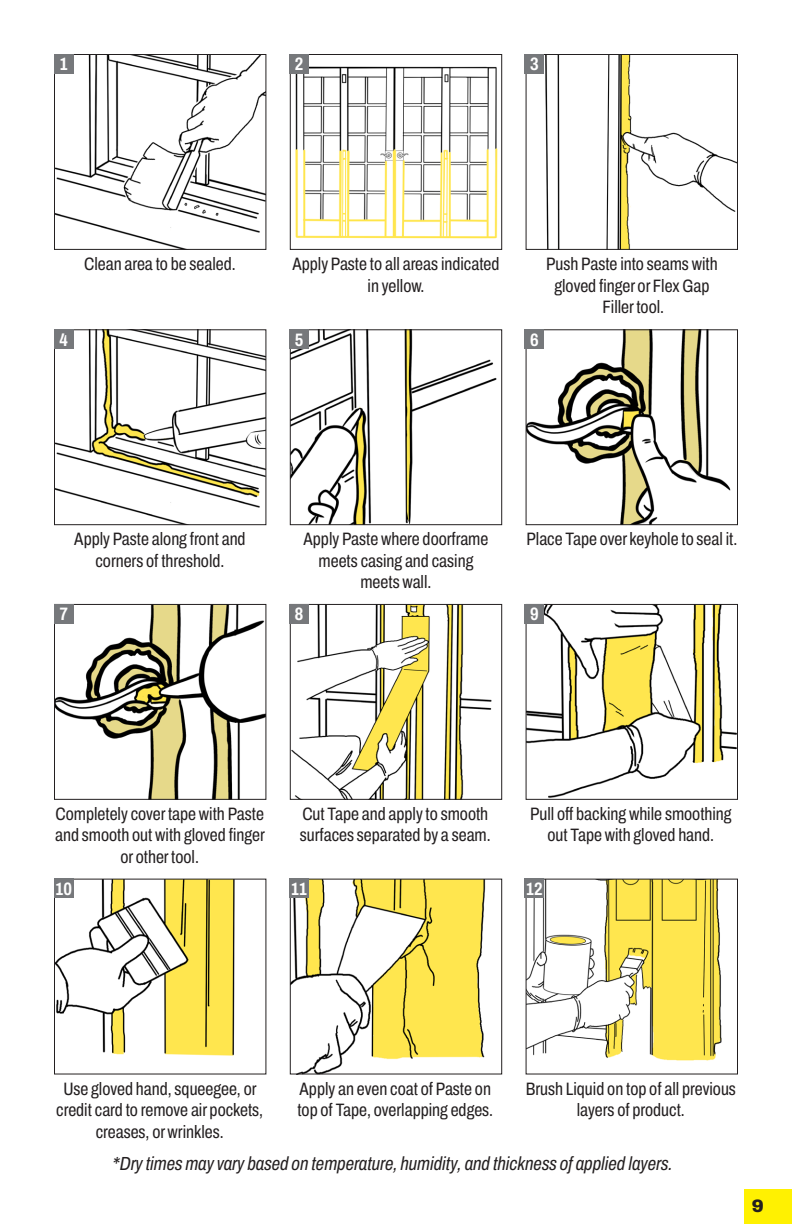
<style>
.page{position:relative;width:792px;height:1224px;background:#fff}
.page>*{position:absolute;margin:0;border:0;box-sizing:border-box;transform-origin:0 0}
.t1{font:italic 19px "Archivo Condensed";color:#231f20}
.t2{font:18px/21.6px "Archivo Condensed";color:#231f20;text-align:center}
.t3{font:700 18px "Archivo Condensed";color:#fff}
.t4{font:900 18px "Archivo";color:#231f20}
</style>
<div class="page">
<div style="left:745px;top:1189px;width:47px;height:35px;background:#fff101"></div>
<img style="left:56px;top:56px;width:208px;height:192px">
<div style="left:54px;top:54px;width:212px;height:196px;border:1px solid #231f20"></div>
<img style="left:56px;top:331px;width:208px;height:192px">
<div style="left:54px;top:329px;width:212px;height:196px;border:1px solid #231f20"></div>
<img style="left:56px;top:606px;width:208px;height:192px">
<div style="left:54px;top:604px;width:212px;height:196px;border:1px solid #231f20"></div>
<img style="left:56px;top:881px;width:179px;height:175px">
<img style="left:292px;top:66px;width:206px;height:173px">
<div style="left:290px;top:54px;width:212px;height:196px;border:1px solid #231f20"></div>
<img style="left:292px;top:331px;width:205px;height:192px">
<div style="left:290px;top:329px;width:212px;height:196px;border:1px solid #231f20"></div>
<img style="left:292px;top:606px;width:200px;height:192px">
<div style="left:290px;top:604px;width:212px;height:196px;border:1px solid #231f20"></div>
<img style="left:292px;top:881px;width:194px;height:192px">
<div style="left:290px;top:879px;width:212px;height:196px;border:1px solid #231f20"></div>
<img style="left:528px;top:56px;width:208px;height:192px">
<div style="left:526px;top:54px;width:212px;height:196px;border:1px solid #231f20"></div>
<img style="left:528px;top:331px;width:203px;height:192px">
<div style="left:526px;top:329px;width:212px;height:196px;border:1px solid #231f20"></div>
<img style="left:528px;top:606px;width:208px;height:192px">
<div style="left:526px;top:604px;width:212px;height:196px;border:1px solid #231f20"></div>
<img style="left:528px;top:881px;width:194px;height:180px">
<div style="left:526px;top:879px;width:212px;height:196px;border:1px solid #231f20"></div>
<div style="left:54px;top:329px;width:19px;height:20px;background:#76787b"></div>
<div style="left:54px;top:604px;width:19px;height:19px;background:#76787b"></div>
<div style="left:54px;top:879px;width:19px;height:19px;background:#76787b"></div>
<div style="left:289px;top:54px;width:20px;height:19px;background:#76787b"></div>
<div style="left:54px;top:54px;width:19px;height:19px;background:#76787b"></div>
<div style="left:289px;top:329px;width:20px;height:20px;background:#76787b"></div>
<div style="left:289px;top:604px;width:20px;height:19px;background:#76787b"></div>
<div style="left:289px;top:879px;width:20px;height:19px;background:#76787b"></div>
<div style="left:525px;top:54px;width:19px;height:19px;background:#76787b"></div>
<div style="left:525px;top:329px;width:19px;height:20px;background:#76787b"></div>
<div style="left:525px;top:604px;width:19px;height:19px;background:#76787b"></div>
<div style="left:525px;top:879px;width:19px;height:19px;background:#76787b"></div>
<p class="t3" style="left:60px;top:51px;width:9px">1</p>
<p class="t3" style="left:295px;top:51px;width:10px">2</p>
<p class="t3" style="left:530px;top:51px;width:10px">3</p>
<p class="t3" style="left:60px;top:326px;width:10px">4</p>
<p class="t2" style="left:84px;top:253px;width:153px">Clean area to be sealed.</p>
<p class="t2" style="left:292px;top:253px;width:209px">Apply Paste to all areas indicated in yellow.</p>
<p class="t2" style="left:546px;top:253px;width:173px">Push Paste into seams with gloved finger or Flex Gap<br>Filler tool.</p>
<p class="t3" style="left:295px;top:326px;width:10px">5</p>
<p class="t3" style="left:530px;top:326px;width:10px">6</p>
<p class="t2" style="left:74px;top:528px;width:173px">Apply Paste along front and corners of threshold.</p>
<p class="t2" style="left:304px;top:528px;width:186px">Apply Paste where doorframe meets casing and casing meets wall.</p>
<p class="t2" style="left:527px;top:528px;width:212px">Place Tape over keyhole to seal it.</p>
<p class="t3" style="left:60px;top:601px;width:10px">7</p>
<p class="t3" style="left:295px;top:601px;width:10px">8</p>
<p class="t3" style="left:530px;top:601px;width:10px">9</p>
<p class="t2" style="left:55px;top:803px;width:211px">Completely cover tape with Paste and smooth out with gloved finger or other tool.</p>
<p class="t2" style="left:300px;top:803px;width:192px;text-align:left">Cut Tape and apply to smooth surfaces separated by a seam.</p>
<p class="t2" style="left:530px;top:803px;width:203px">Pull off backing while smoothing out Tape with gloved hand.</p>
<p class="t3" style="left:56px;top:875px;width:18px">10</p>
<p class="t3" style="left:291px;top:875px;width:17px">11</p>
<p class="t3" style="left:526px;top:875px;width:18px">12</p>
<p class="t2" style="left:56px;top:1078px;width:209px">Use gloved hand, squeegee, or credit card to remove air pockets, creases, or wrinkles.</p>
<p class="t2" style="left:297px;top:1078px;width:197px;text-align:left">Apply an even coat of Paste on top of Tape, overlapping edges.</p>
<p class="t2" style="left:526px;top:1078px;width:212px">Brush Liquid on top of all previous layers of product.</p>
<p class="t1" style="left:113px;top:1149px;width:562px">*Dry times may vary based on temperature, humidity, and thickness of applied layers.</p>
<p class="t4" style="left:752px;top:1192px;width:14px">9</p>
</div>
